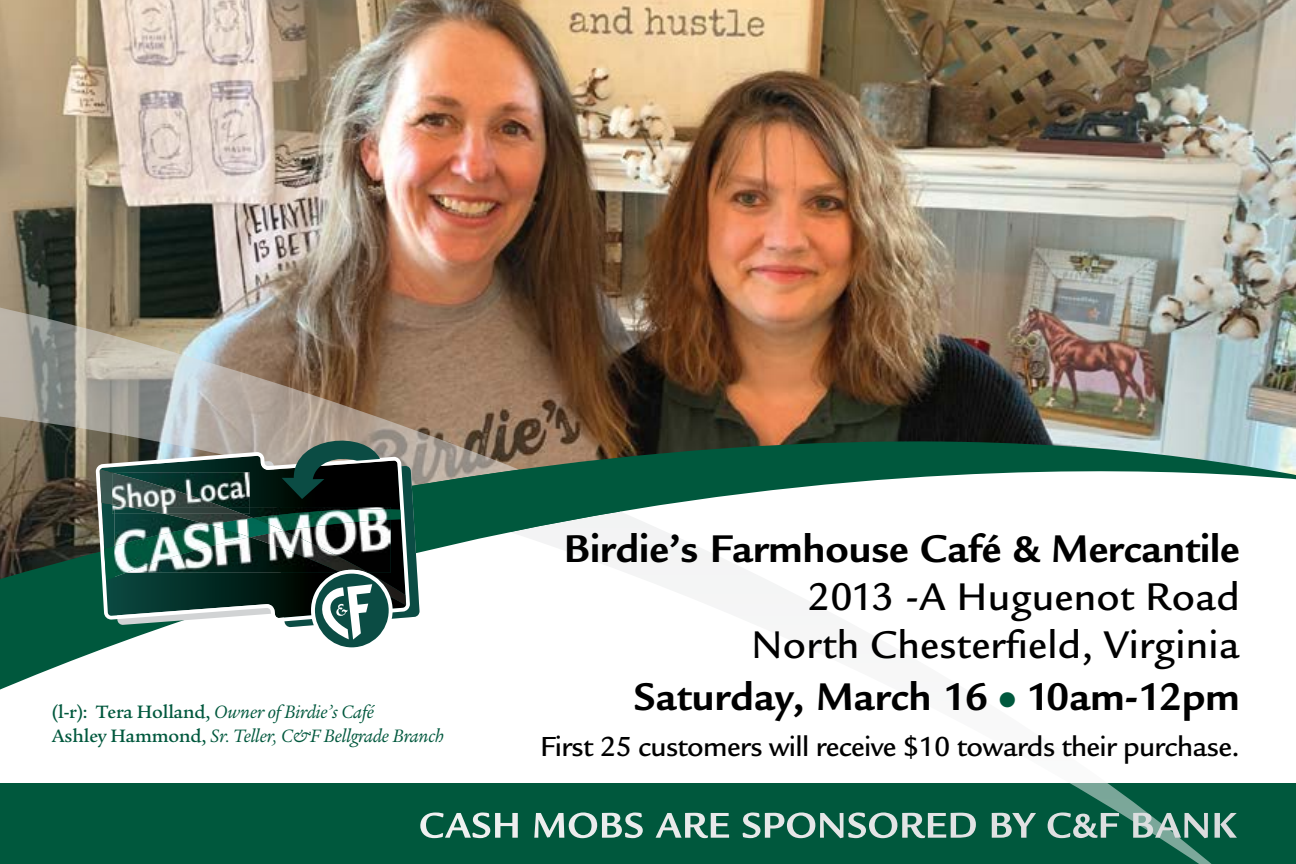
<style>
.page{position:relative;width:1296px;height:864px;background:#fff}
.page>*{position:absolute;margin:0;border:0;box-sizing:border-box;transform-origin:0 0}
.t1{font:700 42px "Legacy Sans";color:#000}
.t2{font:500 42px/48px "Legacy Sans";letter-spacing:.005em;color:#000;text-align:right}
.t3{font:700 39px "Legacy Sans";letter-spacing:.01em;color:#fff}
.t4{font:500 30px "Legacy Sans";letter-spacing:-.02em;color:#000}
.t5{font:italic 19.5px/24px "Legacy Serif";letter-spacing:-.01em;color:#00583d}
.s1{font-weight:500;font-style:normal}
.s2{color:#00583d}
</style>
<div class="page">
<div style="left:0;top:783px;width:1296px;height:81px;background:#00583d"></div>
<img style="left:0;top:0;width:1296px;height:342px">
<img style="left:1264px;top:342px;width:32px;height:138px">
<img style="left:0;top:304px;width:1264px;height:560px">
<svg style="left:100px;top:430px;width:520px;height:221px"></svg>
<img style="left:114px;top:509px;width:277px;height:64px">
<img style="left:164px;top:514px;width:205px;height:59px">
<img style="left:209px;top:518px;width:75px;height:19px">
<img style="left:336px;top:570px;width:31px;height:3px">
<img style="left:112px;top:472px;width:138px;height:42px">
<img style="left:112px;top:473px;width:112px;height:34px">
<img style="left:114px;top:507px;width:136px;height:7px">
<img style="left:129px;top:507px;width:113px;height:7px">
<p class="t5" style="left:52px;top:700px;width:393px"><span class="s1">(l-r): Tera Holland,</span> Owner of Birdie’s Café<br><span class="s1">Ashley Hammond,</span> Sr. Teller, C&amp;F Bellgrade Branch</p>
<h1 class="t1" style="left:564px;top:525px;width:677px">Birdie’s Farmhouse Café &amp; Mercantile</h1>
<h1 class="t2" style="left:752px;top:573px;width:490px">2013 -A Huguenot Road<br>North Chesterfield, Virginia</h1>
<h1 class="t1" style="left:634px;top:673px;width:607px">Saturday, March 16 <span class="s2">●</span> 10am-12pm</h1>
<h3 class="t4" style="left:540px;top:730px;width:701px">First 25 customers will receive $10 towards their purchase.</h3>
<h2 class="t3" style="left:419px;top:803px;width:818px">CASH MOBS ARE SPONSORED BY C&amp;F BANK</h2>
</div>
